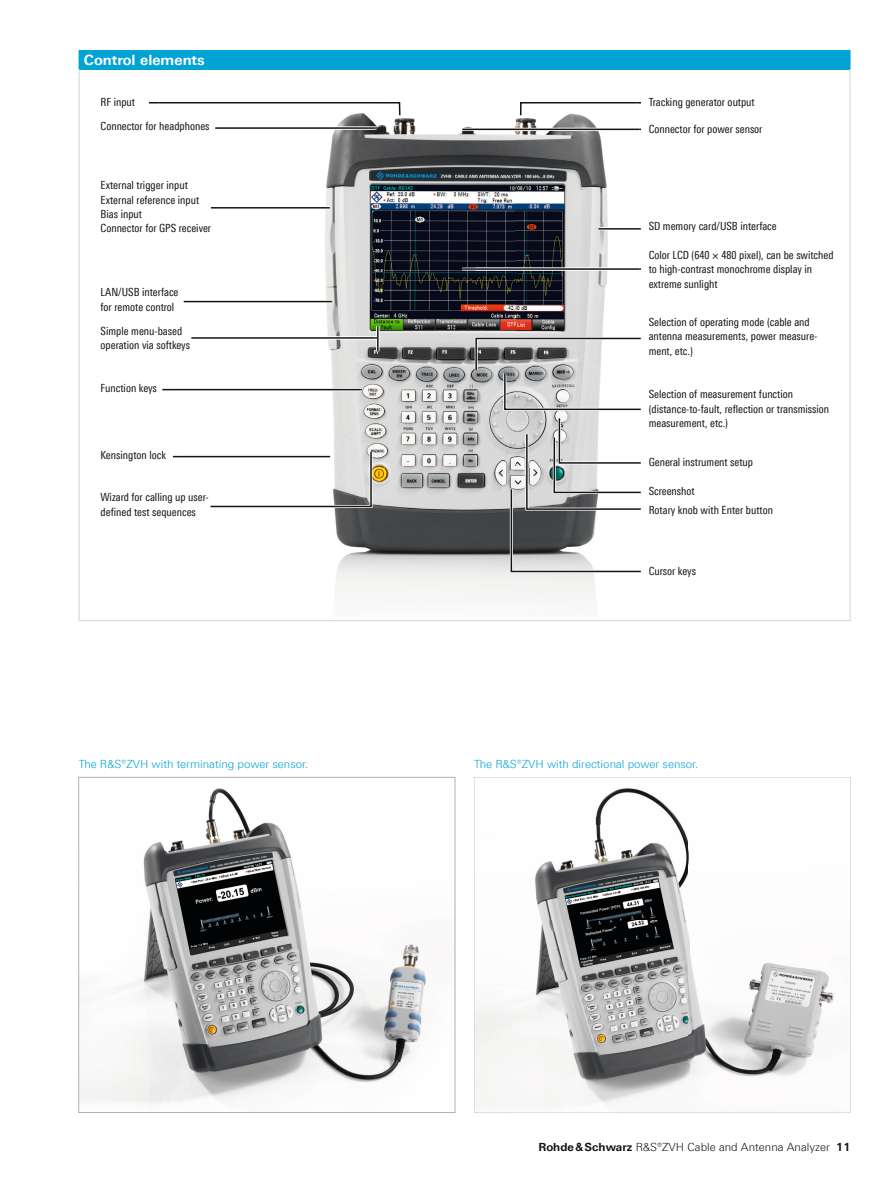
<style>
.page{position:relative;width:893px;height:1191px;background:#fff}
.page>*{position:absolute;margin:0;border:0;box-sizing:border-box;transform-origin:0 0}
.t1{font:700 14.25px "Linotype Univers 630";color:#fff}
.t2{font:11.25px/14.4px "Linotype Univers 420 Cn";color:#131413}
.t3{font:300 11.25px "Linotype Univers 330";color:#00a3d3}
.t4{font:300 11.25px "Linotype Univers 330";color:#131413}
.s1{font-family:"Linotype Univers 630";font-weight:700}
</style>
<div class="page">
<div style="left:79px;top:50px;width:771px;height:19px;background:#00a3d3"></div>
<svg style="left:850px;top:50px;width:1px;height:19px"></svg>
<hr style="left:79px;top:69px;width:1px;height:551px;background:#cdd4d7">
<hr style="left:850px;top:69px;width:1px;height:551px;background:#cdd4d7">
<hr style="left:79px;top:620px;width:771px;height:1px;background:#cdd4d7">
<img style="left:325px;top:118px;width:283px;height:486px">
<hr style="left:376px;top:326px;width:3px;height:25px;background:#fff">
<hr style="left:377px;top:326px;width:2px;height:25px;background:#131413">
<img style="left:81px;top:788px;width:345px;height:316px">
<div style="left:79px;top:777px;width:376px;height:335px;border:1px solid #acb4b9"></div>
<svg style="left:474px;top:777px;width:377px;height:335px"></svg>
<hr style="left:227px;top:127px;width:150px;height:3px;background:#fff">
<hr style="left:227px;top:127px;width:150px;height:2px;background:#131413">
<hr style="left:215px;top:127px;width:160px;height:2px;background:#131413">
<hr style="left:220px;top:206px;width:110px;height:3px;background:#fff">
<hr style="left:220px;top:207px;width:110px;height:1px;background:#131413">
<hr style="left:211px;top:207px;width:118px;height:1px;background:#131413">
<hr style="left:194px;top:300px;width:138px;height:3px;background:#fff">
<hr style="left:194px;top:301px;width:138px;height:1px;background:#131413">
<hr style="left:184px;top:301px;width:147px;height:1px;background:#131413">
<hr style="left:205px;top:337px;width:172px;height:2px;background:#131413">
<hr style="left:191px;top:336px;width:185px;height:3px;background:#fff">
<hr style="left:191px;top:337px;width:185px;height:2px;background:#131413">
<hr style="left:177px;top:388px;width:185px;height:3px;background:#fff">
<hr style="left:177px;top:389px;width:185px;height:1px;background:#131413">
<hr style="left:162px;top:389px;width:198px;height:1px;background:#131413">
<hr style="left:173px;top:456px;width:156px;height:1px;background:#131413">
<hr style="left:475px;top:129px;width:166px;height:1px;background:#131413">
<hr style="left:462px;top:128px;width:178px;height:3px;background:#fff">
<hr style="left:462px;top:129px;width:178px;height:1px;background:#131413">
<hr style="left:530px;top:102px;width:111px;height:1px;background:#131413">
<svg style="left:520px;top:102px;width:119px;height:16px"></svg>
<hr style="left:598px;top:227px;width:43px;height:3px;background:#fff">
<hr style="left:598px;top:228px;width:43px;height:2px;background:#131413">
<hr style="left:475px;top:268px;width:166px;height:2px;background:#131413">
<hr style="left:462px;top:267px;width:178px;height:3px;background:#fff">
<hr style="left:462px;top:268px;width:178px;height:2px;background:#131413">
<svg style="left:208px;top:449px;width:166px;height:60px"></svg>
<svg style="left:473px;top:335px;width:168px;height:239px"></svg>
<hr style="left:149px;top:102px;width:231px;height:1px;background:#131413">
<svg style="left:156px;top:102px;width:245px;height:16px"></svg>
<p class="t1" style="left:84px;top:51px;width:122px">Control elements</p>
<p class="t2" style="left:101px;top:90px;width:110px;line-height:23.9px">RF input<br>Connector for headphones</p>
<p class="t2" style="left:101px;top:178px;width:112px">External trigger input<br>External reference input<br>Bias input<br>Connector for GPS receiver</p>
<p class="t2" style="left:101px;top:285px;width:79px">LAN/USB interface for remote control</p>
<p class="t2" style="left:101px;top:323px;width:91px">Simple menu-based operation via softkeys</p>
<p class="t2" style="left:101px;top:381px;width:58px">Function keys</p>
<p class="t2" style="left:101px;top:448px;width:67px">Kensington lock</p>
<p class="t2" style="left:101px;top:490px;width:110px">Wizard for calling up user&shy;defined test sequences</p>
<p class="t2" style="left:649px;top:95px;width:108px">Tracking generator output</p>
<p class="t2" style="left:649px;top:122px;width:115px">Connector for power sensor</p>
<p class="t2" style="left:649px;top:219px;width:130px">SD memory card/USB interface</p>
<p class="t2" style="left:649px;top:248px;width:186px">Color LCD (640 × 480 pixel), can be switched to high-contrast monochrome display in extreme sunlight</p>
<p class="t2" style="left:649px;top:315px;width:170px">Selection of operating mode (cable and antenna measurements, power measure&shy;ment, etc.)</p>
<p class="t2" style="left:649px;top:387px;width:182px">Selection of measurement function<br>( distance-to-fault, reflection or transmission measurement, etc.)</p>
<p class="t2" style="left:649px;top:454px;width:106px">General instrument setup</p>
<p class="t2" style="left:649px;top:481px;width:126px;line-height:19.2px">Screenshot<br>Rotary knob with Enter button</p>
<p class="t2" style="left:649px;top:564px;width:49px">Cursor keys</p>
<p class="t3" style="left:79px;top:757px;width:231px">The R&amp;S®ZVH with terminating power sensor.</p>
<p class="t3" style="left:474px;top:757px;width:226px">The R&amp;S®ZVH with directional power sensor.</p>
<p class="t4" style="left:538px;top:1140px;width:314px"><span class="s1">Rohde &amp; Schwarz</span> R&amp;S®ZVH Cable and Antenna Analyzer <span class="s1">11</span></p>
</div>
